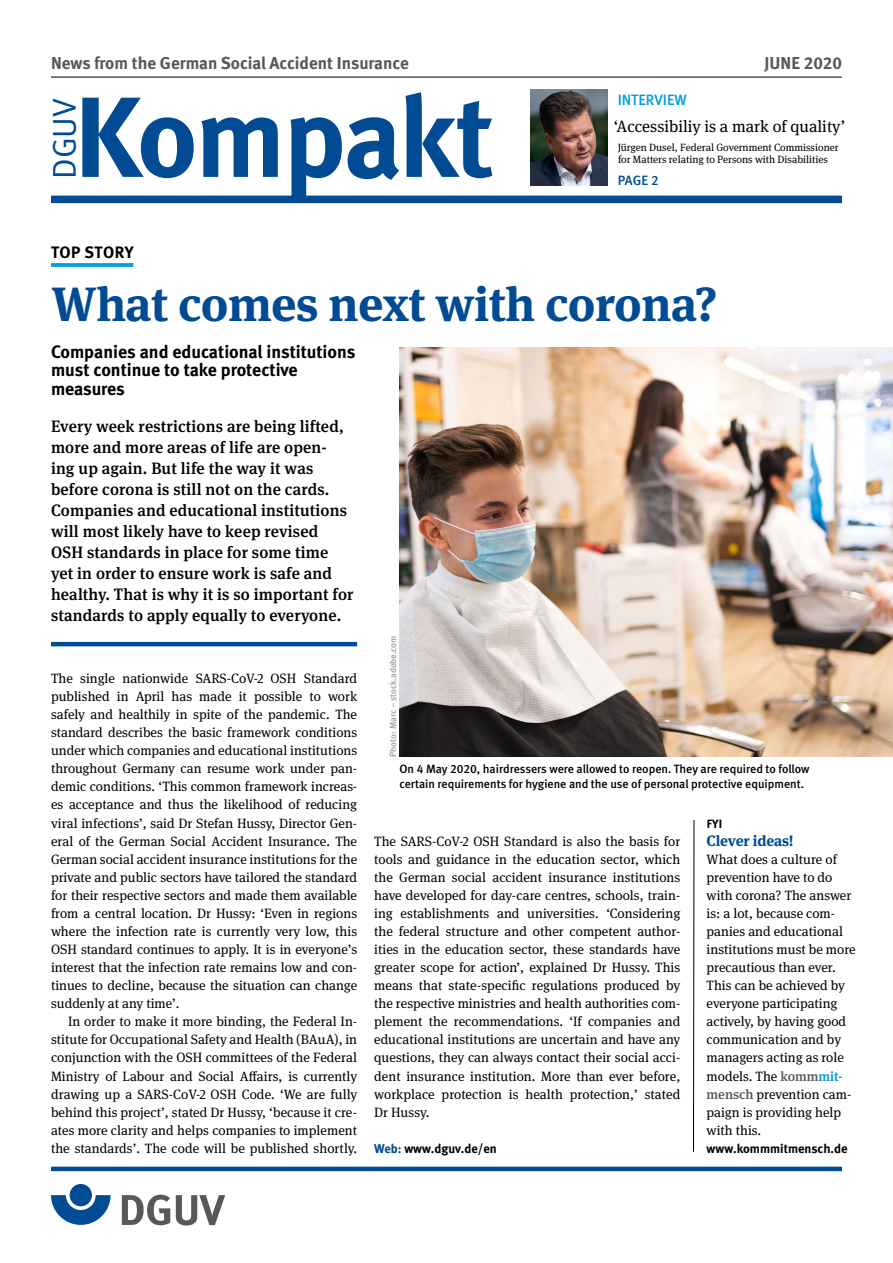
<style>
.page{position:relative;width:893px;height:1263px;background:#fff}
.page>*{position:absolute;margin:0;border:0;box-sizing:border-box;transform-origin:0 0}
.Titel{font:700 114px "DGUV Meta";letter-spacing:-.025em;color:#004b93}
.t1{font:700 48px "DGUV Meta Serif";letter-spacing:-.01em;color:#004b93}
.DGUV{font:33px "DGUV Meta";color:#004b93}
._11_FT_Zwischentext02{font:700 18px/18.8px "DGUV Meta";color:#000}
.P_Ausgabe{font:700 17.25px "DGUV Meta";color:#58585a}
._09_EInleitung_Titel{font:500 16.5px/21px "DGUV Meta Serif";letter-spacing:.01em;color:#000}
.t2{font:16.5px "DGUV Meta Serif";color:#000}
._51_Kolumne_02{font:700 16.5px "DGUV Meta";letter-spacing:.025em;color:#000}
._51_Kolumne{font:700 15px "DGUV Meta Serif";letter-spacing:-.01em;color:#004b93}
.t3{font:500 15px "DGUV Meta";color:#009ee0}
._10_2_FT_Einzug{font:13.5px/18px "DGUV Meta Serif";letter-spacing:.005em;color:#000;text-align:justify}
._10_FT{font:13.5px/18px "DGUV Meta Serif";color:#000;text-align:justify}
._13_FT_LIBÜ{font:13.5px/18px "DGUV Meta Serif";color:#000}
.t4{font:500 13.5px "DGUV Meta";color:#004b93}
.Web{font:700 12.75px "DGUV Meta";color:#000}
.t5{font:500 12px/15px "DGUV Meta";color:#000}
._51_Kolumne-2{font:700 12px "DGUV Meta";color:#000}
.t6{font:10.5px/12px "DGUV Meta Serif";letter-spacing:-.005em;color:#000}
.t7{font:500 9px "DGUV Meta";color:#9c9e9f}
.s1{font-weight:500;color:#58585a}
.s2{font-weight:500;color:#0095d8}
.s3{color:#004b93}
</style>
<div class="page">
<hr style="left:51px;top:1167px;width:791px;height:4px;background:#004b93">
<div style="left:51px;top:196px;width:791px;height:7px;background:#004b93"></div>
<hr style="left:51px;top:77px;width:791px;height:1px;background:#000">
<svg style="left:693px;top:820px;width:2px;height:332px"></svg>
<img style="left:531px;top:90px;width:76px;height:96px">
<svg style="left:51px;top:1195px;width:60px;height:30px"></svg>
<div style="left:70px;top:1184px;width:22px;height:22px;background:#004b93;border-radius:50%"></div>
<svg style="left:122px;top:1195px;width:48px;height:30px"></svg>
<svg style="left:176px;top:1195px;width:49px;height:30px"></svg>
<svg style="left:51px;top:263px;width:82px;height:4px"></svg>
<hr style="left:51px;top:642px;width:306px;height:4px;background:#004b93">
<img style="left:400px;top:348px;width:493px;height:409px">
<p class="P_Ausgabe" style="left:51px;top:53px;width:359px">News from the German Social Accident Insurance</p>
<p class="P_Ausgabe" style="left:764px;top:53px;width:79px">JUNE 2020</p>
<h1 class="Titel" style="left:74px;top:69px;width:421px">Kompakt</h1>
<h1 class="DGUV" style="left:45px;top:179px;width:82px;rotate:-90deg">DGUV</h1>
<p class="t3" style="left:618px;top:91px;width:71px">INTERVIEW</p>
<p class="t2" style="left:614px;top:117px;width:233px">‘Accessibiliy is a mark of quality’</p>
<p class="t6" style="left:618px;top:142px;width:222px">Jürgen Dusel, Federal Government Commissioner for Matters relating to Persons with Disabilities</p>
<p class="t4" style="left:618px;top:173px;width:42px">PAGE 2</p>
<p class="_51_Kolumne_02" style="left:51px;top:242px;width:84px">TOP STORY</p>
<h1 class="t1" style="left:51px;top:275px;width:668px">What comes next with corona?</h1>
<p class="_11_FT_Zwischentext02" style="left:51px;top:343px;width:306px">Companies and educational institutions must continue to take protective measures</p>
<p class="_09_EInleitung_Titel" style="left:51px;top:416px;width:304px">Every week restrictions are being lifted, more and more areas of life are open&shy;ing up again. But life the way it was before corona is still not on the cards.<br>Companies and educational institutions will most likely have to keep revised OSH standards in place for some time yet in order to ensure work is safe and healthy. That is why it is so important for standards to apply equally to everyone.</p>
<p class="_10_FT" style="left:51px;top:669px;width:308px">The single nationwide SARS-CoV-2 OSH Standard published in April has made it possible to work safely and healthily in spite of the pandemic. The standard describes the basic framework conditions under which companies and educational institutions throughout Germany can resume work under pan&shy;demic conditions. ‘This common framework increas&shy;es acceptance and thus the likelihood of reducing viral infections’, said Dr Stefan Hussy, Director Gen&shy;eral of the German Social Accident Insurance. The German social accident insurance institutions for the private and public sectors have tailored the standard for their respective sectors and made them available from a central location. Dr Hussy: ‘Even in regions where the infection rate is currently very low, this OSH standard continues to apply. It is in everyone’s interest that the infection rate remains low and con&shy;tinues to decline, because the situation can change suddenly at any time’.</p>
<p class="_10_2_FT_Einzug" style="left:51px;top:1013px;width:308px;text-indent:17px">In order to make it more binding, the Federal In&shy;stitute for Occupational Safety and Health (BAuA), in conjunction with the OSH committees of the Federal Ministry of Labour and Social Affairs, is currently drawing up a SARS-CoV-2 OSH Code. ‘We are fully behind this project’, stated Dr Hussy, ‘because it cre&shy;ates more clarity and helps companies to implement the standards’. The code will be published shortly.</p>
<p class="t7" style="left:388px;top:757px;width:123px;rotate:-90deg">Photo: Marc – stock.adobe.com</p>
<p class="t5" style="left:399px;top:762px;width:412px">On 4 May 2020, hairdressers were allowed to reopen. They are required to follow certain requirements for hygiene and the use of personal protective equipment.</p>
<p class="_51_Kolumne-2" style="left:707px;top:816px;width:17px">FYI</p>
<p class="_51_Kolumne" style="left:707px;top:831px;width:89px">Clever ideas!</p>
<p class="_13_FT_LIBÜ" style="left:707px;top:850px;width:150px">What does a culture of prevention have to do with corona? The answer is: a lot, because com&shy;panies and educational institutions must be more precautious than ever.<br>This can be achieved by everyone participating actively, by having good communication and by managers acting as role models. The <span class="s1">komm</span><span class="s2">mit&shy;</span><span class="s1">mensch</span> prevention cam&shy;paign is providing help with this.</p>
<p class="Web" style="left:707px;top:1141px;width:142px">www.kommmitmensch.de</p>
<p class="_10_2_FT_Einzug" style="left:374px;top:832px;width:308px">The SARS-CoV-2 OSH Standard is also the basis for tools and guidance in the education sector, which the German social accident insurance institutions have developed for day-care centres, schools, train&shy;ing establishments and universities. ‘Considering the federal structure and other competent author&shy;ities in the education sector, these standards have greater scope for action’, explained Dr Hussy. This means that state-specific regulations produced by the respective ministries and health authorities com&shy;plement the recommendations. ‘If companies and educational institutions are uncertain and have any questions, they can always contact their social acci&shy;dent insurance institution. More than ever before, workplace protection is health protection,’ stated Dr Hussy.</p>
<p class="Web" style="left:374px;top:1141px;width:124px"><span class="s3">Web:</span> www.dguv.de/en</p>
</div>
